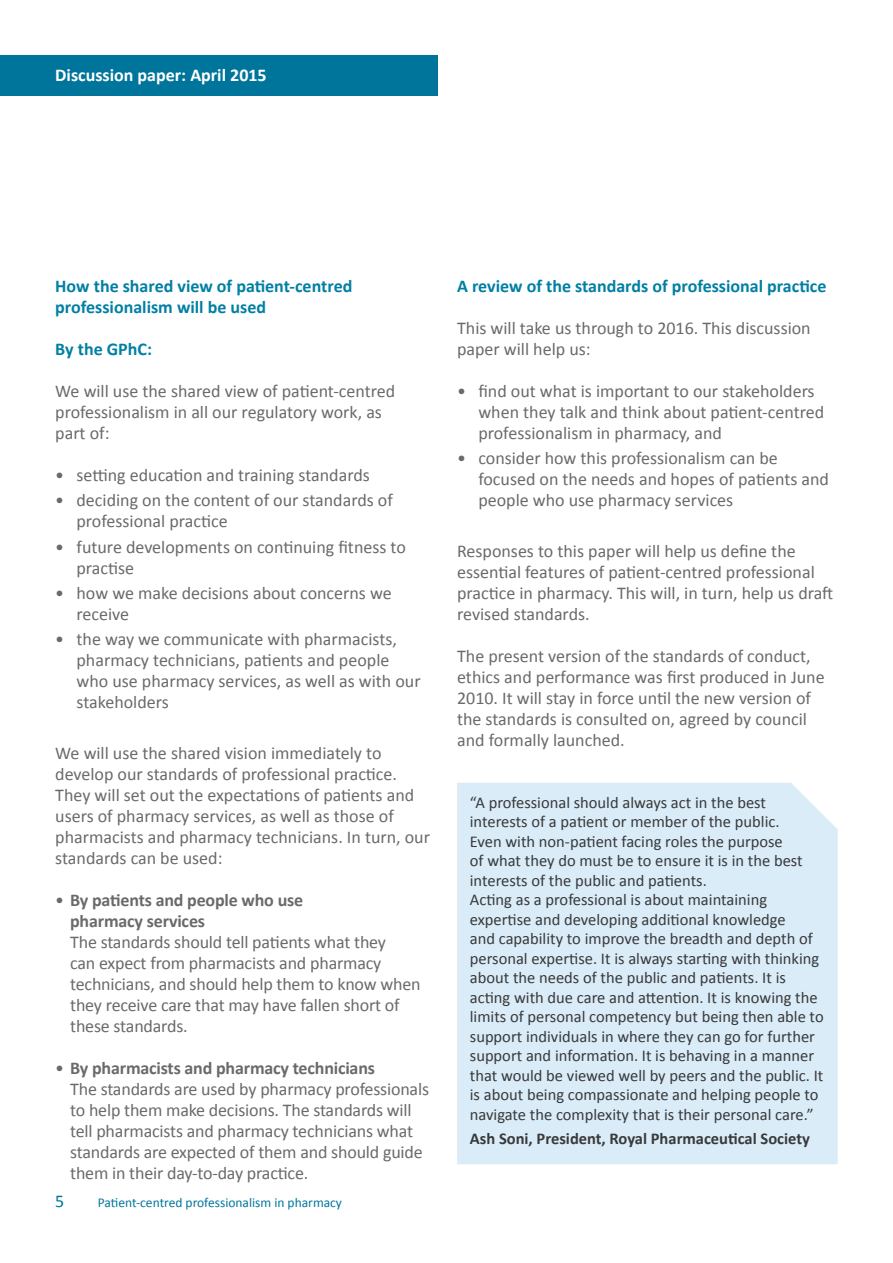
<style>
.page{position:relative;width:893px;height:1263px;background:#fff}
.page>*{position:absolute;margin:0;border:0;box-sizing:border-box;transform-origin:0 0}
.t1{font:18px/21px "Calibri";color:#6a6a6c}
.t2{font:700 18px/21px "Calibri";color:#007fa4}
.t3{font:700 18px/21px "Calibri";letter-spacing:-.01em;color:#6a6a6c}
.t4{font:700 18px "Calibri";color:#fff}
.t5{font:18px "Calibri";color:#00759c}
.t6{font:16.5px/19.5px "Calibri";color:#39393a}
.t7{font:700 16.5px "Calibri";color:#39393a}
.t8{font:13.5px "Calibri";color:#00759c}
.s1{font-weight:400}
.s2{font-weight:700}
</style>
<div class="page">
<div style="left:0;top:55px;width:437px;height:41px;background:#00759c"></div>
<div style="left:457px;top:783px;width:381px;height:381px;background:#d9ecf8"></div>
<p class="t4" style="left:55px;top:63px;width:213px">Discussion paper: April 2015</p>
<p class="t2" style="left:55px;top:276px;width:299px">How the shared view of patient-centred professionalism will be used</p>
<p class="t2" style="left:55px;top:339px;width:98px">By the GPhC:</p>
<p class="t1" style="left:55px;top:381px;width:342px">We will use the shared view of patient-centred professionalism in all our regulatory work, as part of:</p>
<p class="t1" style="left:55px;top:465px;width:316px">• setting education and training standards</p>
<p class="t1" style="left:77px;top:490px;width:318px;text-indent:-21px">• deciding on the content of our standards of professional practice</p>
<p class="t1" style="left:77px;top:536px;width:331px;text-indent:-21px">• future developments on continuing fitness to practise</p>
<p class="t1" style="left:77px;top:582px;width:317px;text-indent:-21px">• how we make decisions about concerns we receive</p>
<p class="t1" style="left:77px;top:629px;width:346px;text-indent:-21px">• the way we communicate with pharmacists, pharmacy technicians, patients and people who use pharmacy services, as well as with our stakeholders</p>
<p class="t1" style="left:55px;top:742px;width:376px">We will use the shared vision immediately to develop our standards of professional practice.<br>They will set out the expectations of patients and users of pharmacy services, as well as those of pharmacists and pharmacy technicians. In turn, our standards can be used:</p>
<p class="t3" style="left:70px;top:889px;width:235px;text-indent:-15px"><span class="s1">•</span> By patients and people who use pharmacy services</p>
<p class="t1" style="left:70px;top:931px;width:352px">The standards should tell patients what they<br>can expect from pharmacists and pharmacy technicians, and should help them to know when they receive care that may have fallen short of these standards.</p>
<p class="t1" style="left:70px;top:1057px;width:360px;text-indent:-15px">• <span class="s2">By pharmacists and pharmacy technicians<br></span>The standards are used by pharmacy professionals to help them make decisions. The standards will tell pharmacists and pharmacy technicians what standards are expected of them and should guide them in their day-to-day practice.</p>
<p class="t5" style="left:55px;top:1189px;width:11px">5</p>
<p class="t8" style="left:98px;top:1194px;width:246px">Patient-centred professionalism in pharmacy</p>
<p class="t2" style="left:457px;top:276px;width:371px">A review of the standards of professional practice</p>
<p class="t1" style="left:457px;top:318px;width:355px">This will take us through to 2016. This discussion paper will help us:</p>
<p class="t1" style="left:478px;top:381px;width:347px;text-indent:-21px">• find out what is important to our stakeholders when they talk and think about patient-centred professionalism in pharmacy, and</p>
<p class="t1" style="left:478px;top:448px;width:352px;text-indent:-21px">• consider how this professionalism can be focused on the needs and hopes of patients and people who use pharmacy services</p>
<p class="t1" style="left:457px;top:540px;width:378px">Responses to this paper will help us define the essential features of patient-centred professional practice in pharmacy. This will, in turn, help us draft revised standards.</p>
<p class="t1" style="left:457px;top:646px;width:369px">The present version of the standards of conduct, ethics and performance was first produced in June 2010. It will stay in force until the new version of the standards is consulted on, agreed by council and formally launched.</p>
<p class="t6" style="left:470px;top:793px;width:355px">“A professional should always act in the best interests of a patient or member of the public.<br>Even with non-patient facing roles the purpose<br>of what they do must be to ensure it is in the best interests of the public and patients.<br>Acting as a professional is about maintaining expertise and developing additional knowledge<br>and capability to improve the breadth and depth of personal expertise. It is always starting with thinking about the needs of the public and patients. It is acting with due care and attention. It is knowing the limits of personal competency but being then able to support individuals in where they can go for further support and information. It is behaving in a manner that would be viewed well by peers and the public. It is about being compassionate and helping people to navigate the complexity that is their personal care.”</p>
<p class="t7" style="left:470px;top:1127px;width:342px">Ash Soni, President, Royal Pharmaceutical Society</p>
</div>
